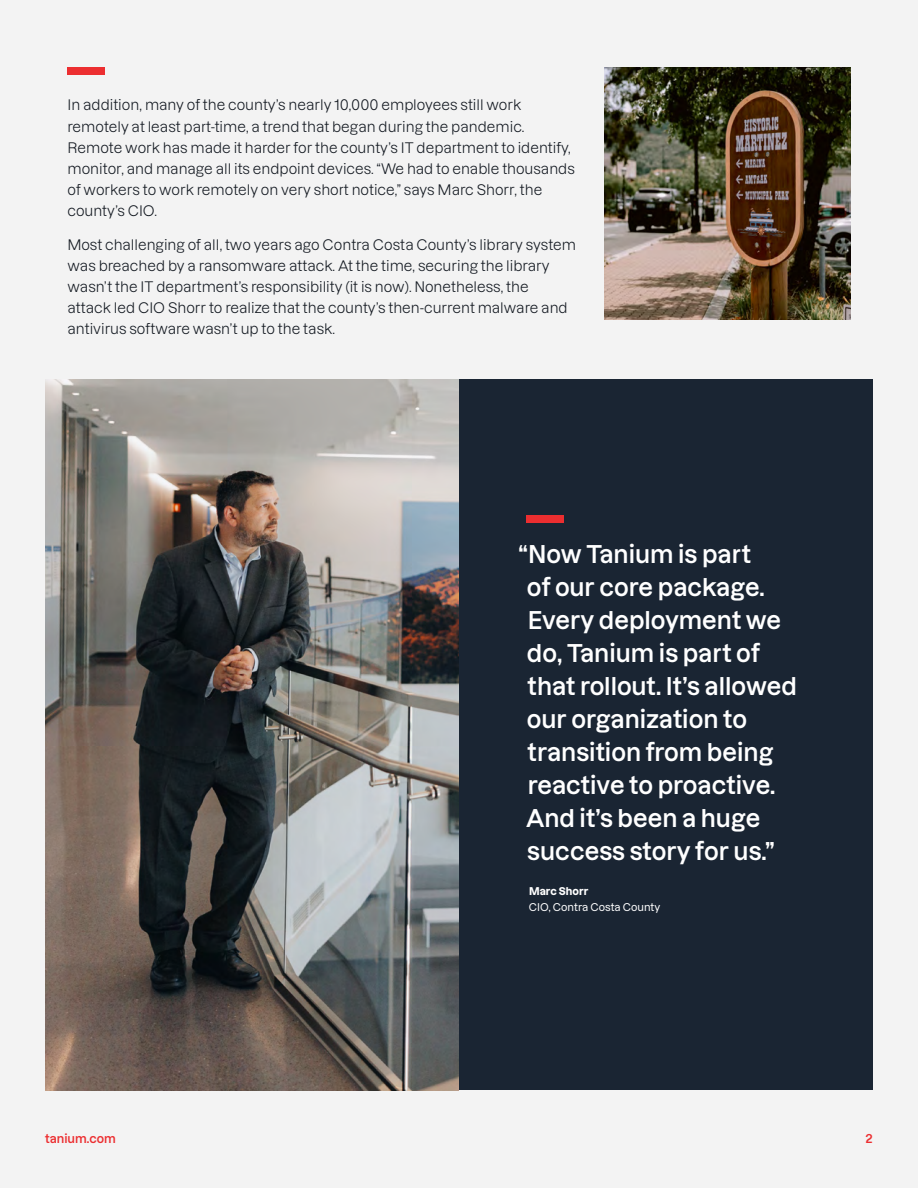
<style>
.page{position:relative;width:918px;height:1188px;background:#f3f3f3}
.page>*{position:absolute;margin:0;border:0;box-sizing:border-box;transform-origin:0 0}
.t1{font:600 24px/33px "Dazzed";color:#fff}
.t2{font:14.25px/21px "Dazzed";color:#121820}
.t3{font:600 12px "Dazzed";color:#ec2e30}
.t4{font:500 10.5px "Dazzed";color:#fff}
.t5{font:700 10.5px "Dazzed";color:#fff}
</style>
<div class="page">
<div style="left:459px;top:380px;width:414px;height:710px;background:#1a2533"></div>
<img style="left:604px;top:68px;width:247px;height:252px">
<img style="left:45px;top:380px;width:414px;height:710px">
<div style="left:68px;top:68px;width:37px;height:7px;background:#ec2e30"></div>
<div style="left:526px;top:516px;width:38px;height:7px;background:#ec2e30"></div>
<p class="t2" style="left:68px;top:93px;width:509px">In addition, many of the county’s nearly 10,000 employees still work remotely at least part-time, a trend that began during the pandemic.<br>Remote work has made it harder for the county’s IT department to identify, monitor, and manage all its endpoint devices. “We had to enable thousands of workers to work remotely on very short notice,” says Marc Shorr, the county’s CIO.</p>
<p class="t2" style="left:68px;top:233px;width:510px">Most challenging of all, two years ago Contra Costa County’s library system was breached by a ransomware attack. At the time, securing the library wasn’t the IT department’s responsibility (it is now). Nonetheless, the<br>attack led CIO Shorr to realize that the county’s then-current malware and antivirus software wasn’t up to the task.</p>
<h1 class="t1" style="left:526px;top:535px;width:272px;text-indent:-8px">“Now Tanium is part<br>of our core package.<br>Every deployment we do, Tanium is part of that rollout. It’s allowed our organization to transition from being reactive to proactive.<br>And it’s been a huge success story for us.”</h1>
<p class="t5" style="left:529px;top:883px;width:61px">Marc Shorr</p>
<p class="t4" style="left:529px;top:899px;width:133px">CIO, Contra Costa County</p>
<p class="t3" style="left:45px;top:1129px;width:72px">tanium.com</p>
<p class="t3" style="left:866px;top:1129px;width:9px">2</p>
</div>
